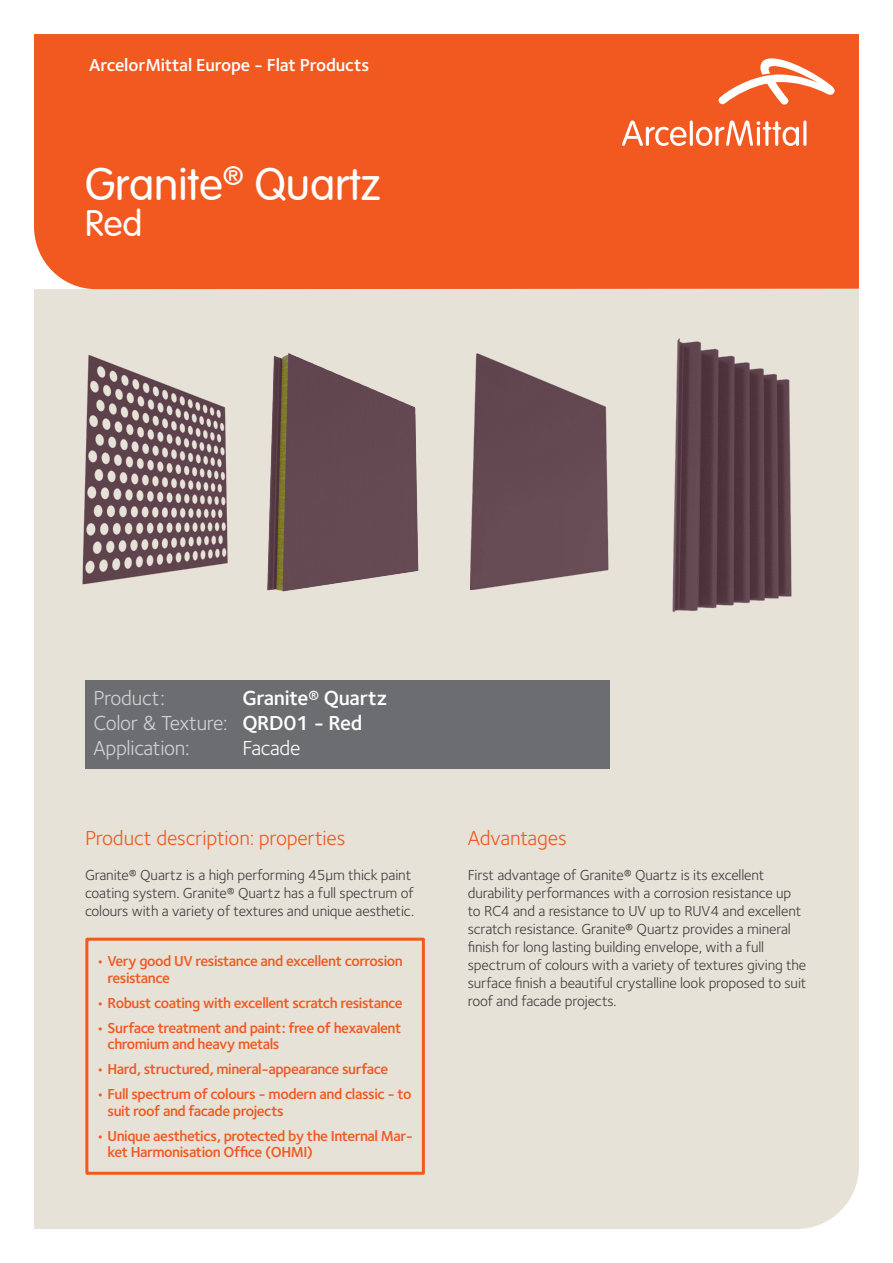
<style>
.page{position:relative;width:893px;height:1263px;background:#fff}
.page>*{position:absolute;margin:0;border:0;box-sizing:border-box;transform-origin:0 0}
.t1{font:300 45px "VAG Rounded";color:#fff}
.t2{font:300 36px "VAG Rounded";color:#fff}
.t3{font:21px "Foundry Sterling";letter-spacing:-.015em;color:#d1d2d4}
.t4{font:21px "Foundry Sterling";letter-spacing:-.01em;color:#f15921}
.t5{font:21px "Foundry Sterling Demi CE";letter-spacing:-.015em;color:#fff}
.t6{font:21px "Foundry Sterling";letter-spacing:-.015em;color:#fff}
.t7{font:18px "Foundry Sterling Demi CE";letter-spacing:-.01em;color:#fff}
.t8{font:15px/18px "Foundry Sterling";letter-spacing:-.01em;color:#3e3e3f}
.t9{font:15px/16.5px "Foundry Sterling Demi CE";letter-spacing:-.03em;color:#f15921}
.s1{font-family:"Foundry Sterling Demi CE";color:#fff}
</style>
<div class="page">
<div style="left:34px;top:289px;width:825px;height:940px;background:#e6e2d7"></div>
<div style="left:34px;top:34px;width:825px;height:255px;background:#f15921"></div>
<svg style="left:719px;top:58px;width:116px;height:47px"></svg>
<hr style="left:690px;top:120px;width:3px;height:26px;background:#fff;border-radius:2px">
<svg style="left:622px;top:120px;width:64px;height:26px"></svg>
<hr style="left:803px;top:120px;width:3px;height:26px;background:#fff;border-radius:2px">
<svg style="left:696px;top:120px;width:103px;height:26px"></svg>
<div style="left:85px;top:680px;width:524px;height:89px;background:#6c6d70"></div>
<div style="left:85px;top:938px;width:340px;height:237px;border:3px solid #f15921"></div>
<img style="left:663px;top:320px;width:143px;height:301px">
<img style="left:259px;top:341px;width:172px;height:262px">
<img style="left:70px;top:343px;width:173px;height:252px">
<img style="left:459px;top:340px;width:160px;height:262px">
<p class="t7" style="left:89px;top:54px;width:282px">ArcelorMittal Europe - Flat Products</p>
<p class="t1" style="left:85px;top:158px;width:297px">Granite<sup>®</sup> Quartz</p>
<p class="t2" style="left:85px;top:202px;width:59px">Red</p>
<p class="t3" style="left:94px;top:683px;width:73px">Product:</p>
<p class="t5" style="left:242px;top:685px;width:147px">Granite® Quartz</p>
<p class="t3" style="left:94px;top:708px;width:270px">Color &amp; Texture: <span class="s1">QRD01 - Red</span></p>
<p class="t3" style="left:94px;top:733px;width:98px">Application:</p>
<p class="t6" style="left:242px;top:733px;width:60px">Facade</p>
<p class="t4" style="left:85px;top:823px;width:262px">Product description: properties</p>
<p class="t8" style="left:85px;top:866px;width:331px">Granite® Quartz is a high performing 45µm thick paint coating system. Granite® Quartz has a full spectrum of colours with a variety of textures and unique aesthetic.</p>
<p class="t9" style="left:108px;top:953px;width:297px;text-indent:-11px">• Very good UV resistance and excellent corrosion resistance</p>
<p class="t9" style="left:97px;top:995px;width:307px">• Robust coating with excellent scratch resistance</p>
<p class="t9" style="left:108px;top:1020px;width:295px;text-indent:-11px">• Surface treatment and paint: free of hexavalent chromium and heavy metals</p>
<p class="t9" style="left:97px;top:1061px;width:293px">• Hard, structured, mineral-appearance surface</p>
<p class="t9" style="left:108px;top:1086px;width:305px;text-indent:-11px">• Full spectrum of colours - modern and classic - to suit roof and facade projects</p>
<p class="t9" style="left:108px;top:1128px;width:307px;text-indent:-11px">• Unique aesthetics, protected by the Internal Mar&shy;ket Harmonisation Office (OHMI)</p>
<p class="t4" style="left:468px;top:823px;width:100px">Advantages</p>
<p class="t8" style="left:468px;top:866px;width:340px">First advantage of Granite® Quartz is its excellent durability performances with a corrosion resistance up to RC4 and a resistance to UV up to RUV4 and excellent scratch resistance. Granite® Quartz provides a mineral finish for long lasting building envelope, with a full spectrum of colours with a variety of textures giving the surface finish a beautiful crystalline look proposed to suit roof and facade projects.</p>
</div>
